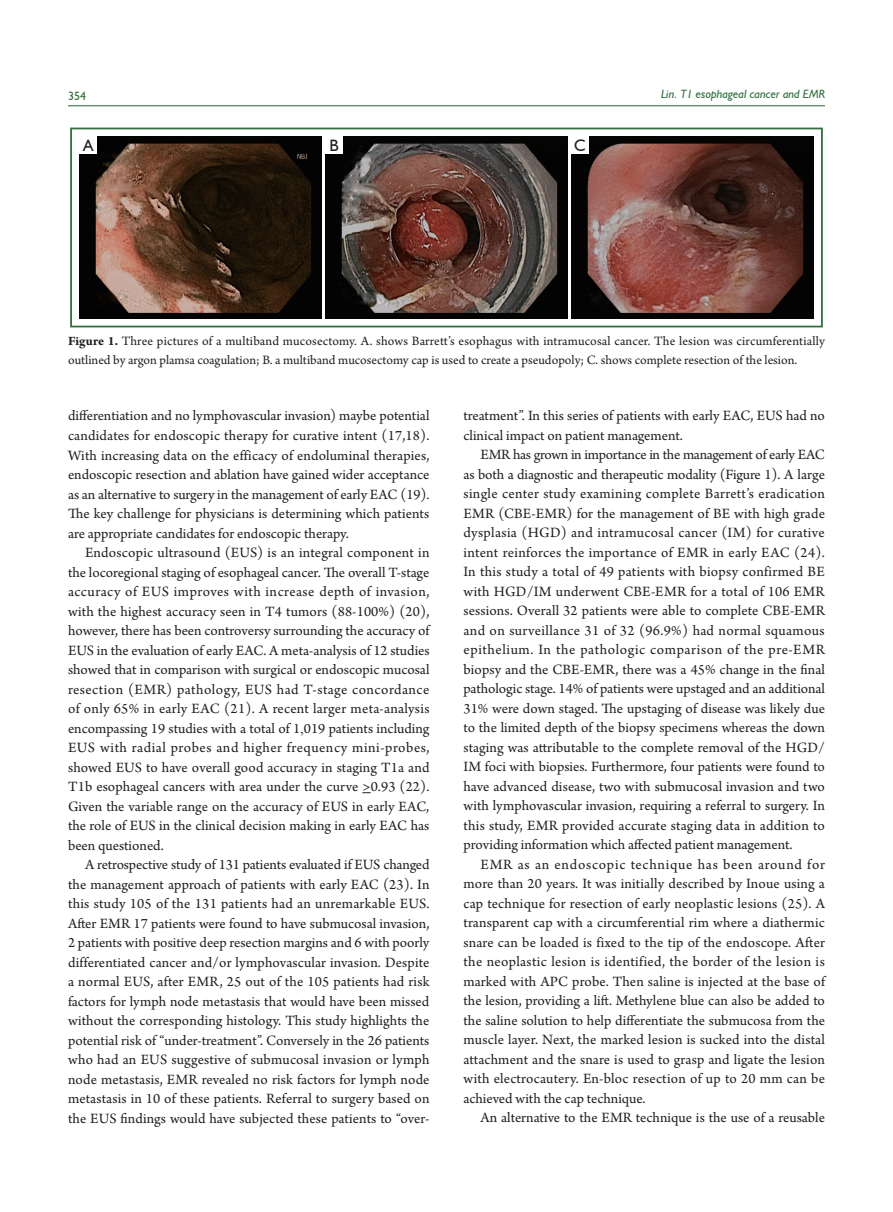
<style>
.page{position:relative;width:893px;height:1212px;background:#fff}
.page>*{position:absolute;margin:0;border:0;box-sizing:border-box;transform-origin:0 0}
.t1{font:16.5px "Humanist 521 BT";color:#231f20}
.t2{font:15px/19.5px "Arno Pro";color:#231f20;text-align:justify}
.t3{font:13.5px/19.5px "Arno Pro";color:#231f20}
.t4{font:italic 12px "Humanist 521 BT";color:#30703e}
.t5{font:12px "Humanist 521 BT";color:#30703e}
.s1{font-weight:700}
.s2{font-family:"Times New Roman"}
</style>
<div class="page">
<hr style="left:68px;top:105px;width:757px;height:1px;background:#30703e">
<div style="left:70px;top:128px;width:753px;height:199px;border:2px solid #30703e"></div>
<img style="left:80px;top:137px;width:241px;height:181px">
<img style="left:326px;top:137px;width:241px;height:181px">
<img style="left:571px;top:137px;width:242px;height:181px">
<div style="left:80px;top:137px;width:17px;height:17px;background:#fff"></div>
<div style="left:326px;top:137px;width:17px;height:17px;background:#fff"></div>
<div style="left:571px;top:137px;width:17px;height:17px;background:#fff"></div>
<p class="t5" style="left:68px;top:88px;width:20px">354</p>
<p class="t4" style="left:661px;top:86px;width:165px">Lin. T1 esophageal cancer and EMR</p>
<p class="t1" style="left:83px;top:135px;width:12px">A</p>
<p class="t1" style="left:329px;top:135px;width:11px">B</p>
<p class="t1" style="left:574px;top:135px;width:13px">C</p>
<p class="t3" style="left:68px;top:332px;width:758px"><span class="s1">Figure 1.</span> Three pictures of a multiband mucosectomy. A. shows Barrett’s esophagus with intramucosal cancer. The lesion was circumferentially outlined by argon plamsa coagulation; B. a multiband mucosectomy cap is used to create a pseudopoly; C. shows complete resection of the lesion.</p>
<p class="t2" style="left:68px;top:407px;width:363px">differentiation and no lymphovascular invasion) maybe potential candidates for endoscopic therapy for curative intent (17,18).<br>With increasing data on the efficacy of endoluminal therapies, endoscopic resection and ablation have gained wider acceptance as an alternative to surgery in the management of early EAC (19).<br>The key challenge for physicians is determining which patients are appropriate candidates for endoscopic therapy.</p>
<p class="t2" style="left:68px;top:544px;width:363px;text-indent:17px">Endoscopic ultrasound (EUS) is an integral component in the locoregional staging of esophageal cancer. The overall T-stage accuracy of EUS improves with increase depth of invasion, with the highest accuracy seen in T4 tumors (88-100%) (20), however, there has been controversy surrounding the accuracy of EUS in the evaluation of early EAC. A meta-analysis of 12 studies showed that in comparison with surgical or endoscopic mucosal resection (EMR) pathology, EUS had T-stage concordance of only 65% in early EAC (21). A recent larger meta-analysis encompassing 19 studies with a total of 1<span class="s2">,</span>019 patients including EUS with radial probes and higher frequency mini-probes, showed EUS to have overall good accuracy in staging T1a and T1b esophageal cancers with area under the curve &gt;0.93 (22).<br>Given the variable range on the accuracy of EUS in early EAC, the role of EUS in the clinical decision making in early EAC has been questioned.</p>
<p class="t2" style="left:68px;top:856px;width:363px;text-indent:17px">A retrospective study of 131 patients evaluated if EUS changed the management approach of patients with early EAC (23). In this study 105 of the 131 patients had an unremarkable EUS.<br>After EMR 17 patients were found to have submucosal invasion, 2 patients with positive deep resection margins and 6 with poorly differentiated cancer and/or lymphovascular invasion. Despite a normal EUS, after EMR, 25 out of the 105 patients had risk factors for lymph node metastasis that would have been missed without the corresponding histology. This study highlights the potential risk of “under-treatment”. Conversely in the 26 patients who had an EUS suggestive of submucosal invasion or lymph node metastasis, EMR revealed no risk factors for lymph node metastasis in 10 of these patients. Referral to surgery based on the EUS findings would have subjected these patients to “over-</p>
<p class="t2" style="left:463px;top:407px;width:363px">treatment”. In this series of patients with early EAC, EUS had no clinical impact on patient management.</p>
<p class="t2" style="left:463px;top:446px;width:363px;text-indent:17px">EMR has grown in importance in the management of early EAC as both a diagnostic and therapeutic modality (Figure 1). A large single center study examining complete Barrett’s eradication EMR (CBE-EMR) for the management of BE with high grade dysplasia (HGD) and intramucosal cancer (IM) for curative intent reinforces the importance of EMR in early EAC (24).<br>In this study a total of 49 patients with biopsy confirmed BE with HGD/IM underwent CBE-EMR for a total of 106 EMR sessions. Overall 32 patients were able to complete CBE-EMR and on surveillance 31 of 32 (96.9%) had normal squamous epithelium. In the pathologic comparison of the pre-EMR biopsy and the CBE-EMR, there was a 45% change in the final pathologic stage. 14% of patients were upstaged and an additional 31% were down staged. The upstaging of disease was likely due to the limited depth of the biopsy specimens whereas the down staging was attributable to the complete removal of the HGD/ IM foci with biopsies. Furthermore, four patients were found to have advanced disease, two with submucosal invasion and two with lymphovascular invasion, requiring a referral to surgery. In this study, EMR provided accurate staging data in addition to providing information which affected patient management.</p>
<p class="t2" style="left:463px;top:855px;width:363px;text-indent:17px">EMR as an endoscopic technique has been around for more than 20 years. It was initially described by Inoue using a cap technique for resection of early neoplastic lesions (25). A transparent cap with a circumferential rim where a diathermic snare can be loaded is fixed to the tip of the endoscope. After the neoplastic lesion is identified, the border of the lesion is marked with APC probe. Then saline is injected at the base of the lesion, providing a lift. Methylene blue can also be added to the saline solution to help differentiate the submucosa from the muscle layer. Next, the marked lesion is sucked into the distal attachment and the snare is used to grasp and ligate the lesion with electrocautery. En-bloc resection of up to 20 mm can be achieved with the cap technique.</p>
<p class="t2" style="left:480px;top:1109px;width:346px">An alternative to the EMR technique is the use of a reusable</p>
</div>
